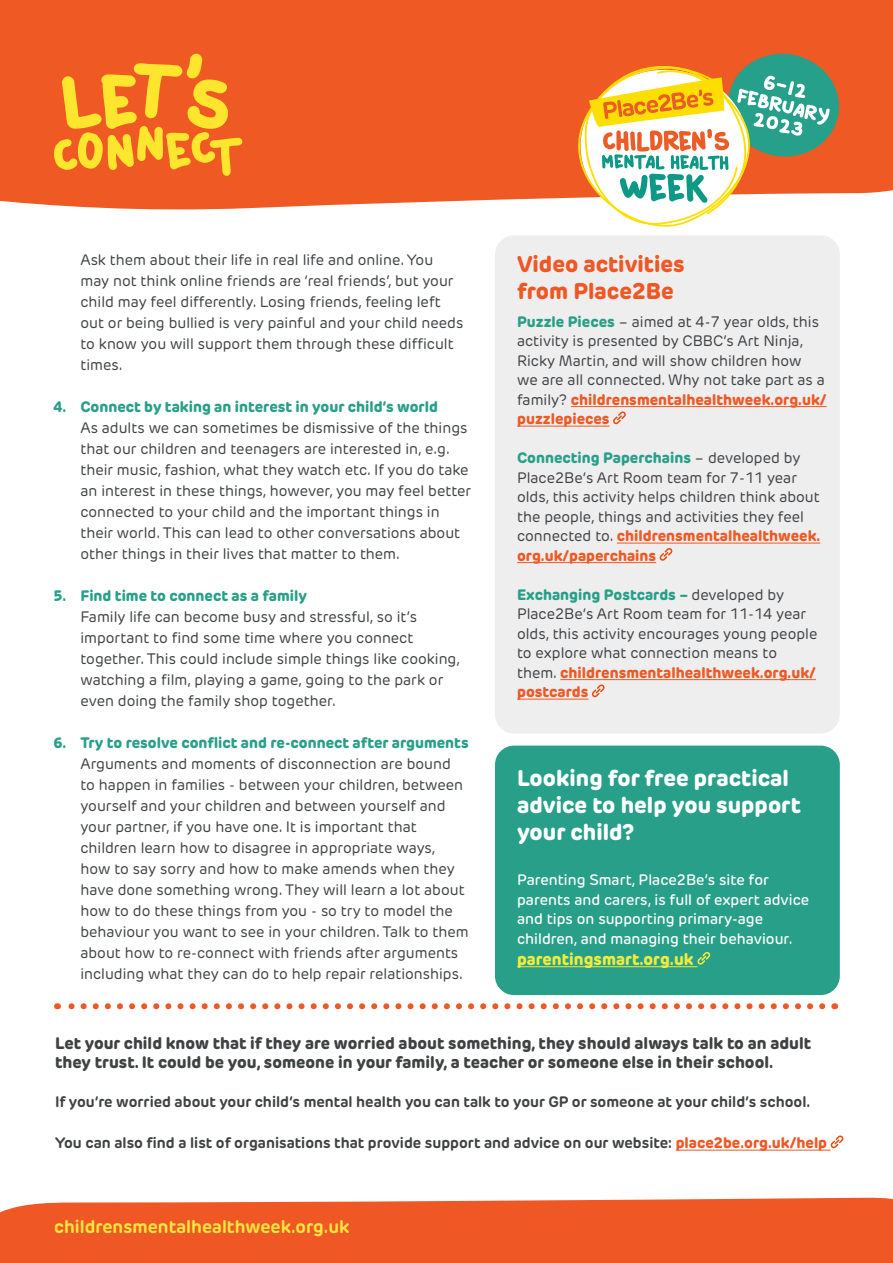
<style>
.page{position:relative;width:893px;height:1263px;background:#fff}
.page>*{position:absolute;margin:0;border:0;box-sizing:border-box;transform-origin:0 0}
.t1{font:800 22.5px/27px "New Rubrik";color:#fff}
.t2{font:800 22.5px/27px "New Rubrik";color:#ef5824}
.t3{font:700 18px "New Rubrik";color:#f8e53e}
.t4{font:800 16.5px/19.5px "New Rubrik";color:#3f4142}
.t5{font:800 16.5px "New Rubrik";color:#f3ec3c}
.t6{font:15px/21px "New Rubrik";color:#3f4143}
.t7{font:700 15px "New Rubrik";color:#3f4143}
.t8{font:500 15px/19.5px "New Rubrik";color:#fff}
.s1{font-weight:800;color:#28a089}
.s2{font-weight:800;color:#ef5924}
.s3{font-weight:800;color:#ef5824}
</style>
<div class="page">
<div style="left:0;top:1197px;width:893px;height:66px;background:#ef5824"></div>
<div style="left:0;top:0;width:893px;height:210px;background:#ef5924"></div>
<svg style="left:54px;top:54px;width:188px;height:122px;background:#f48b27"></svg>
<svg style="left:578px;top:48px;width:266px;height:179px"></svg>
<div style="left:495px;top:235px;width:345px;height:498px;background:#eeeeef;border-radius:19px"></div>
<div style="left:495px;top:746px;width:345px;height:249px;background:#28a089;border-radius:19px"></div>
<hr style="left:676px;top:1150px;width:155px;height:1px;background:#ef5824">
<svg style="left:830px;top:1135px;width:14px;height:13px"></svg>
<svg style="left:57px;top:1003px;width:765px;height:6px"></svg>
<hr style="left:571px;top:406px;width:256px;height:1px;background:#ef5924">
<hr style="left:517px;top:426px;width:93px;height:1px;background:#ef5924">
<hr style="left:617px;top:543px;width:203px;height:1px;background:#ef5924">
<hr style="left:517px;top:562px;width:139px;height:1px;background:#ef5924">
<hr style="left:560px;top:679px;width:256px;height:1px;background:#ef5924">
<hr style="left:517px;top:699px;width:71px;height:1px;background:#ef5924">
<svg style="left:613px;top:411px;width:13px;height:13px"></svg>
<svg style="left:659px;top:548px;width:14px;height:13px"></svg>
<svg style="left:591px;top:684px;width:14px;height:13px"></svg>
<hr style="left:517px;top:966px;width:180px;height:1px;background:#f3ec3c">
<svg style="left:697px;top:952px;width:13px;height:13px"></svg>
<p class="t6" style="left:80px;top:250px;width:384px">Ask them about their life in real life and online. You may not think online friends are ‘real friends’, but your child may feel differently. Losing friends, feeling left out or being bullied is very painful and your child needs to know you will support them through these difficult times.</p>
<p class="t6" style="left:80px;top:397px;width:392px;text-indent:-27px"><span class="s1">4. Connect by taking an interest in your child’s world<br></span>As adults we can sometimes be dismissive of the things that our children and teenagers are interested in, e.g. their music, fashion, what they watch etc. If you do take an interest in these things, however, you may feel better connected to your child and the important things in their world. This can lead to other conversations about other things in their lives that matter to them.</p>
<p class="t6" style="left:80px;top:586px;width:381px;text-indent:-27px"><span class="s1">5. Find time to connect as a family<br></span>Family life can become busy and stressful, so it’s important to find some time where you connect together. This could include simple things like cooking, watching a film, playing a game, going to the park or even doing the family shop together.</p>
<p class="t6" style="left:80px;top:733px;width:390px;text-indent:-27px"><span class="s1">6. Try to resolve conflict and re-connect after arguments </span>Arguments and moments of disconnection are bound to happen in families - between your children, between yourself and your children and between yourself and your partner, if you have one. It is important that children learn how to disagree in appropriate ways, how to say sorry and how to make amends when they have done something wrong. They will learn a lot about how to do these things from you - so try to model the behaviour you want to see in your children. Talk to them about how to re-connect with friends after arguments including what they can do to help repair relationships.</p>
<p class="t2" style="left:517px;top:251px;width:169px">Video activities from Place2Be</p>
<p class="t6" style="left:517px;top:312px;width:311px;line-height:19.5px"><span class="s1">Puzzle Pieces</span> – aimed at 4-7 year olds, this activity is presented by CBBC’s Art Ninja, Ricky Martin, and will show children how<br>we are all connected. Why not take part as a family? <span class="s2">childrensmentalhealthweek.org.uk/ puzzlepieces</span></p>
<p class="t6" style="left:517px;top:448px;width:305px;line-height:19.5px"><span class="s1">Connecting Paperchains</span> – developed by Place2Be‘s Art Room team for 7-11 year olds, this activity helps children think about the people, things and activities they feel connected to. <span class="s2">childrensmentalhealthweek. org.uk/paperchains</span></p>
<p class="t6" style="left:517px;top:585px;width:302px;line-height:19.5px"><span class="s1">Exchanging Postcards –</span> developed by Place2Be‘s Art Room team for 11-14 year olds, this activity encourages young people to explore what connection means to them. <span class="s2">childrensmentalhealthweek.org.uk/ postcards</span></p>
<p class="t1" style="left:517px;top:765px;width:285px">Looking for free practical advice to help you support your child?</p>
<p class="t8" style="left:517px;top:870px;width:294px">Parenting Smart, Place2Be’s site for parents and carers, is full of expert advice and tips on supporting primary-age children, and managing their behaviour.</p>
<p class="t5" style="left:517px;top:948px;width:178px">parentingsmart.org.uk</p>
<p class="t4" style="left:55px;top:1033px;width:758px">Let your child know that if they are worried about something, they should always talk to an adult they trust. It could be you, someone in your family, a teacher or someone else in their school.</p>
<p class="t7" style="left:55px;top:1092px;width:757px">If you’re worried about your child’s mental health you can talk to your GP or someone at your child’s school.</p>
<p class="t7" style="left:55px;top:1133px;width:774px">You can also find a list of organisations that provide support and advice on our website: <span class="s3">place2be.org.uk/help</span></p>
<p class="t3" style="left:54px;top:1215px;width:297px">childrensmentalhealthweek.org.uk</p>
</div>
